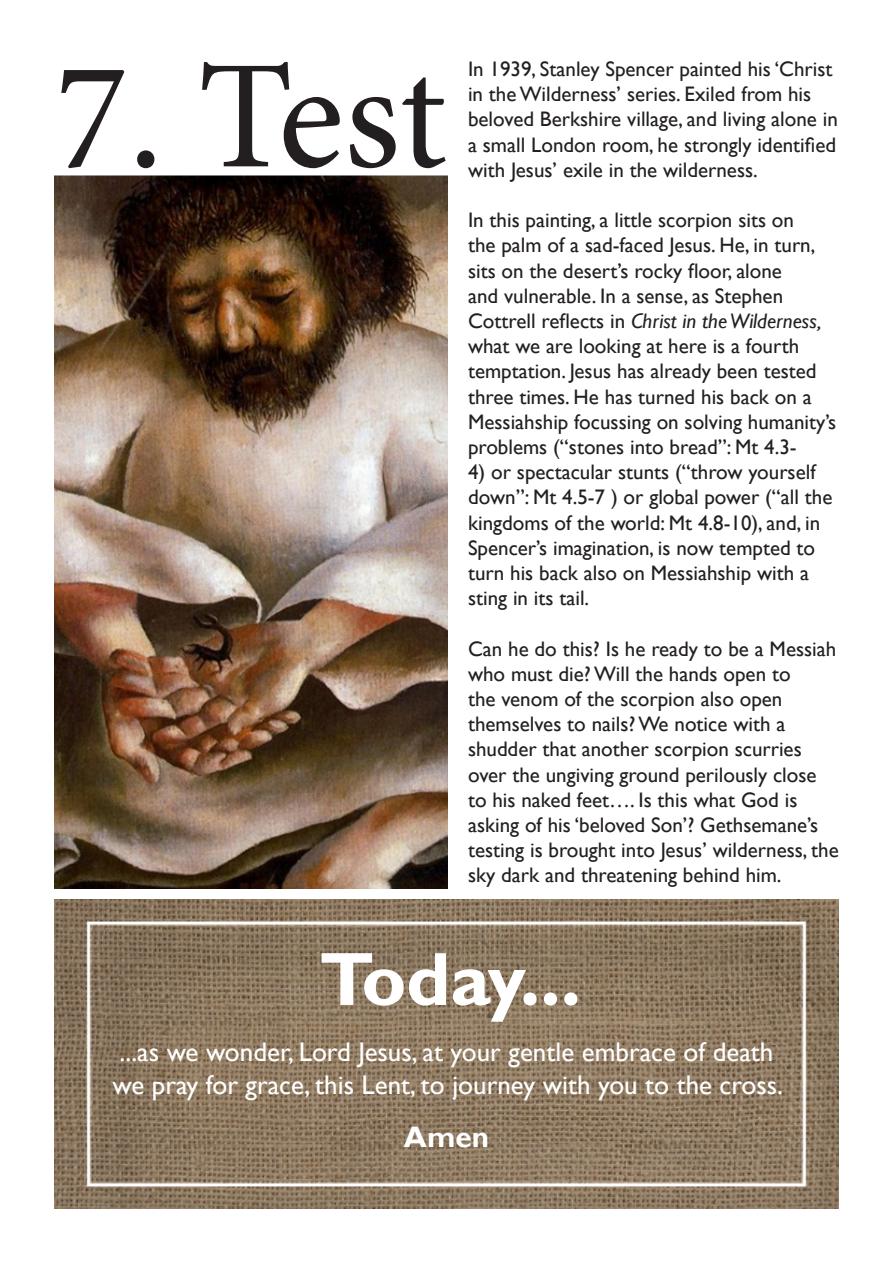
<style>
.page{position:relative;width:893px;height:1263px;background:#fff}
.page>*{position:absolute;margin:0;border:0;box-sizing:border-box;transform-origin:0 0}
.t1{font:154.5px "Minion Pro";color:#231f20}
.t2{font:700 75.9px "Gill Sans";letter-spacing:-.02em;color:#fff}
.t3{font:700 29.55px "Gill Sans";color:#fff}
.t4{font:27px/32.4px "Gill Sans";color:#fff}
.t5{font:21px/25.2px "Gill Sans";color:#231f20}
.s1{font-style:italic}
</style>
<div class="page">
<img style="left:54px;top:900px;width:785px;height:309px">
<img style="left:54px;top:175px;width:393px;height:713px">
<p class="t1" style="left:54px;top:14px;width:394px">7. Test</p>
<p class="t5" style="left:468px;top:57px;width:371px">In 1939, Stanley Spencer painted his ‘Christ in the Wilderness’ series. Exiled from his beloved Berkshire village, and living alone in a small London room, he strongly identified with Jesus’ exile in the wilderness.</p>
<p class="t5" style="left:468px;top:208px;width:370px">In this painting, a little scorpion sits on<br>the palm of a sad-faced Jesus. He, in turn, sits on the desert’s rocky floor, alone<br>and vulnerable. In a sense, as Stephen Cottrell reflects in <span class="s1">Christ in the Wilderness, </span>what we are looking at here is a fourth temptation. Jesus has already been tested three times. He has turned his back on a Messiahship focussing on solving humanity’s problems (“stones into bread”: Mt 4.3-</p>
<p class="t5" style="left:468px;top:460px;width:366px">4) or spectacular stunts (“throw yourself down”: Mt 4.5-7 ) or global power (“all the kingdoms of the world: Mt 4.8-10), and, in Spencer’s imagination, is now tempted to turn his back also on Messiahship with a sting in its tail.</p>
<p class="t5" style="left:468px;top:636px;width:372px">Can he do this? Is he ready to be a Messiah who must die? Will the hands open to<br>the venom of the scorpion also open themselves to nails? We notice with a shudder that another scorpion scurries over the ungiving ground perilously close to his naked feet…. Is this what God is asking of his ‘beloved Son’? Gethsemane’s testing is brought into Jesus’ wilderness, the sky dark and threatening behind him.</p>
<p class="t2" style="left:319px;top:934px;width:263px">Today...</p>
<p class="t4" style="left:113px;top:1036px;width:672px">...as we wonder, Lord Jesus, at your gentle embrace of death we pray for grace, this Lent, to journey with you to the cross.</p>
<p class="t3" style="left:404px;top:1119px;width:87px">Amen</p>
</div>
